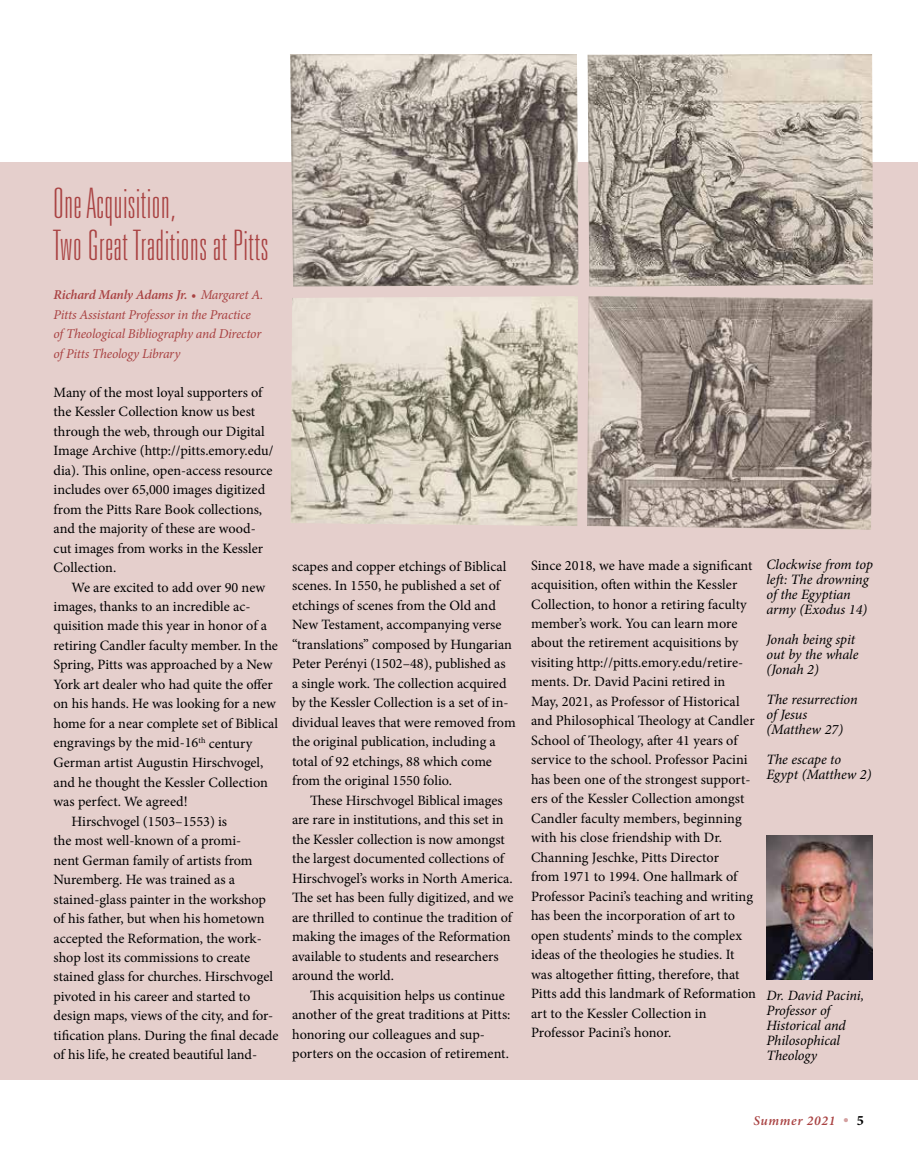
<style>
.page{position:relative;width:918px;height:1161px;background:#fff}
.page>*{position:absolute;margin:0;border:0;box-sizing:border-box;transform-origin:0 0}
.t1{font:100 ultra-condensed 42px/42px "Univers LT";letter-spacing:.02em;color:#a94242}
.t2{font:14.25px/19.5px "Minion Pro";color:#000}
.t3{font:italic 14.25px/15px "Minion Pro";letter-spacing:-.01em;color:#000}
.t4{font:italic 13.5px/19.5px "Minion Pro";letter-spacing:-.02em;color:#a94242}
.t5{font:italic 600 13.5px "Minion Pro";letter-spacing:.045em;color:#a94242}
.s1{font-weight:600}
.s2{color:#e5cfcc}
.s3{font-family:"Univers LT";font-weight:400;font-style:normal;font-stretch:condensed;color:#d4a0a0}
.s4{font-weight:700;font-style:normal;font-size:14.25px;color:#000}
</style>
<div class="page">
<div style="left:0;top:162px;width:918px;height:918px;background:#e5cfcc"></div>
<img style="left:290px;top:54px;width:289px;height:233px">
<img style="left:588px;top:54px;width:285px;height:233px">
<img style="left:291px;top:296px;width:287px;height:230px">
<img style="left:587px;top:296px;width:286px;height:234px">
<img style="left:766px;top:835px;width:107px;height:144px">
<h1 class="t1" style="left:54px;top:182px;width:216px">One Acquisition,<br>Two Great Traditions at Pitts</h1>
<p class="t4" style="left:54px;top:285px;width:211px"><span class="s1">Richard Manly Adams Jr. •</span> Margaret A.<br>Pitts Assistant Professor in the Practice of Theological Bibliography and Director of Pitts Theology Library</p>
<p class="t2" style="left:54px;top:382px;width:222px">Many of the most loyal supporters of the Kessler Collection know us best through the web, through our Digital Image Archive (http://pitts.emory.edu/ dia). This online, open-access resource includes over 65,000 images digitized from the Pitts Rare Book collections, and the majority of these are wood&shy;cut images from works in the Kessler Collection.</p>
<p class="t2" style="left:72px;top:577px;width:195px">We are excited to add over 90 new</p>
<p class="t2" style="left:54px;top:597px;width:198px">images, thanks to an incredible ac-</p>
<p class="t2" style="left:54px;top:616px;width:215px">quisition made this year in honor of a</p>
<p class="t2" style="left:54px;top:636px;width:226px">retiring Candler faculty member. In the</p>
<p class="t2" style="left:54px;top:655px;width:221px">Spring, Pitts was approached by a New</p>
<p class="t2" style="left:54px;top:675px;width:221px">York art dealer who had quite the offer</p>
<p class="t2" style="left:54px;top:694px;width:224px">on his hands. He was looking for a new</p>
<p class="t2" style="left:54px;top:714px;width:226px">home for a near complete set of Biblical</p>
<p class="t2" style="left:54px;top:733px;width:200px">engravings by the mid-16<sup>th</sup> century</p>
<p class="t2" style="left:54px;top:753px;width:211px">German artist Augustin Hirschvogel,</p>
<p class="t2" style="left:54px;top:772px;width:216px">and he thought the Kessler Collection</p>
<p class="t2" style="left:54px;top:792px;width:136px">was perfect. We agreed!</p>
<p class="t2" style="left:72px;top:811px;width:157px">Hirschvogel (1503–1553) is</p>
<p class="t2" style="left:54px;top:831px;width:189px">the most well-known of a promi-</p>
<p class="t2" style="left:54px;top:850px;width:201px">nent German family of artists from</p>
<p class="t2" style="left:54px;top:870px;width:183px">Nuremberg. He was trained as a</p>
<p class="t2" style="left:54px;top:889px;width:214px">stained-glass painter in the workshop</p>
<p class="t2" style="left:54px;top:909px;width:213px">of his father, but when his hometown</p>
<p class="t2" style="left:54px;top:928px;width:210px">accepted the Reformation, the work-</p>
<p class="t2" style="left:54px;top:948px;width:198px">shop lost its commissions to create</p>
<p class="t2" style="left:54px;top:967px;width:221px">stained glass for churches. Hirschvogel</p>
<p class="t2" style="left:54px;top:987px;width:198px">pivoted in his career and started to</p>
<p class="t2" style="left:54px;top:1006px;width:221px">design maps, views of the city, and for-</p>
<p class="t2" style="left:54px;top:1026px;width:227px">tification plans. During the final decade</p>
<p class="t2" style="left:54px;top:1045px;width:205px">of his life, he created beautiful land-</p>
<p class="t2" style="left:292px;top:557px;width:225px">scapes and copper etchings of Biblical scenes. In 1550, he published a set of etchings of scenes from the Old and New Testament, accompanying verse “translations” composed by Hungarian Peter Perényi (1502–48), published as<br>a single work. The collection acquired by the Kessler Collection is a set of in&shy;dividual leaves that were removed from the original publication, including a total of 92 etchings, 88 which come from the original 1550 folio.</p>
<p class="t2" style="left:292px;top:791px;width:223px;text-indent:18px">These Hirschvogel Biblical images are rare in institutions, and this set in the Kessler collection is now amongst the largest documented collections of Hirschvogel’s works in North America.<br>The set has been fully digitized, and we are thrilled to continue the tradition of making the images of the Reformation available to students and researchers around the world.</p>
<p class="t2" style="left:292px;top:986px;width:220px;text-indent:18px">This acquisition helps us continue another of the great traditions at Pitts: honoring our colleagues and sup&shy;porters on the occasion of retirement.</p>
<p class="t2" style="left:531px;top:555px;width:226px">Since 2018, we have made a significant acquisition, often within the Kessler Collection, to honor a retiring faculty member’s work. You can learn more about the retirement acquisitions by visiting http://pitts.emory.edu/retire&shy;ments. Dr. David Pacini retired in May, 2021, as Professor of Historical and Philosophical Theology at Candler School of Theology, after 41 years of service to the school. Professor Pacini has been one of the strongest support&shy;ers of the Kessler Collection amongst Candler faculty members, beginning with his close friendship with Dr.<br>Channing Jeschke, Pitts Director<br>from 1971 to 1994. One hallmark of Professor Pacini’s teaching and writing has been the incorporation of art to open students’ minds to the complex ideas of the theologies he studies. It was altogether fitting, therefore, that Pitts add this landmark of Reformation art to the Kessler Collection in Professor Pacini’s honor. <span class="s2">■</span></p>
<p class="t3" style="left:767px;top:557px;width:108px">Clockwise from top left: The drowning of the Egyptian army (Exodus 14)</p>
<p class="t3" style="left:767px;top:632px;width:93px">Jonah being spit out by the whale (Jonah 2)</p>
<p class="t3" style="left:767px;top:692px;width:93px">The resurrection of Jesus (Matthew 27)</p>
<p class="t3" style="left:767px;top:752px;width:106px">The escape to<br>Egypt (Matthew 2)</p>
<p class="t3" style="left:767px;top:988px;width:99px">Dr. David Pacini,<br>Professor of<br>Historical and<br>Philosophical<br>Theology</p>
<p class="t5" style="left:754px;top:1111px;width:112px">Summer 2021 <span class="s3">•</span> <span class="s4">5</span></p>
</div>
